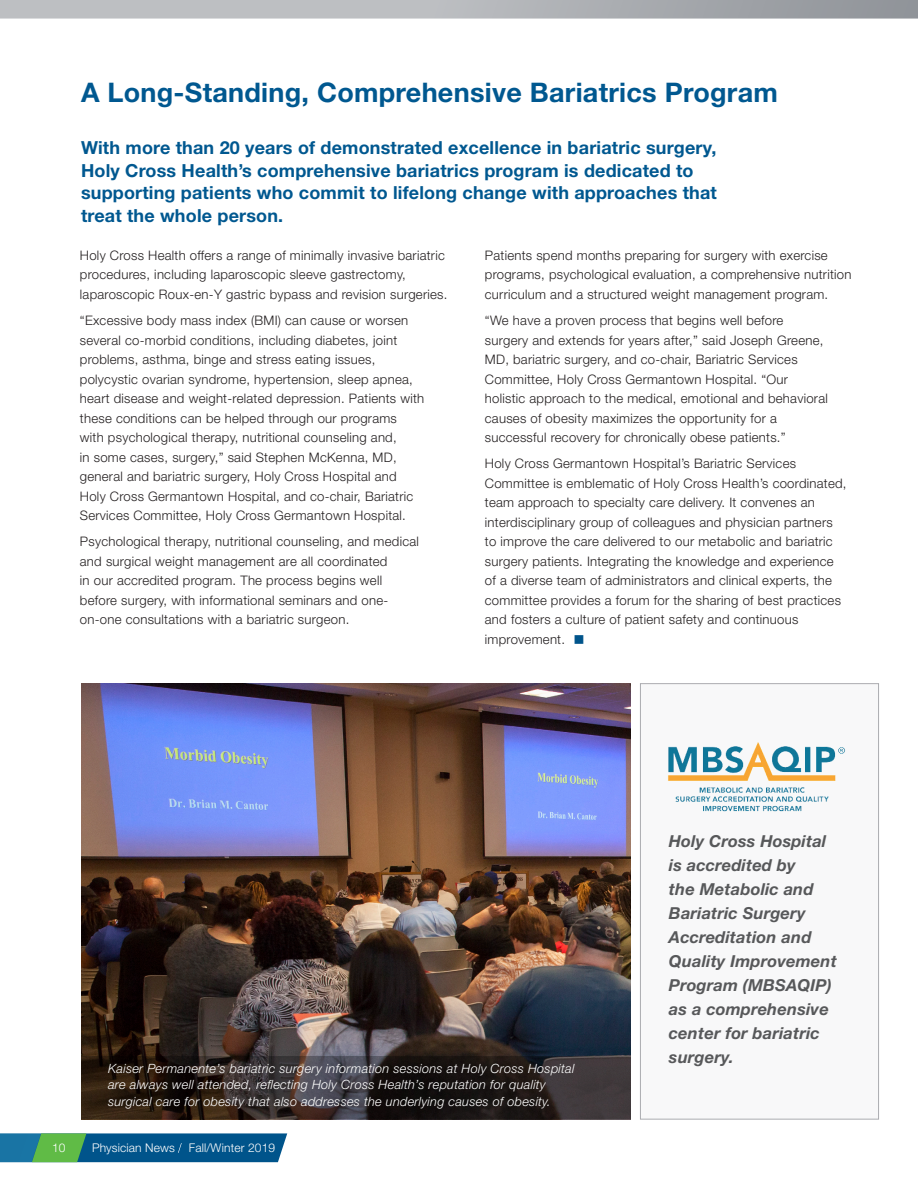
<style>
.page{position:relative;width:918px;height:1188px;background:#fff}
.page>*{position:absolute;margin:0;border:0;box-sizing:border-box;transform-origin:0 0}
.t1{font:700 27px "Helvetica Neue LT Std";letter-spacing:.01em;color:#005890}
.t2{font:700 18px/22.5px "Helvetica Neue LT Std";letter-spacing:.01em;color:#005890}
.body{font:italic 700 16.5px/24px "Helvetica Neue LT Std";letter-spacing:.01em;color:#57585a}
.body-2{font:300 13.2px/19.5px "Helvetica Neue LT Std";letter-spacing:.02em;color:#231f20}
.t3{font:italic 300 12.75px/16.5px "Helvetica Neue LT Std";letter-spacing:.02em;color:#fff}
.t4{font:300 12px "Helvetica Neue LT Std";letter-spacing:.01em;color:#fff}
.s1{color:#00548b}
</style>
<div class="page">
<svg style="left:0;top:1133px;width:287px;height:29px;background:#196d86"></svg>
<div style="left:640px;top:683px;width:239px;height:437px;background:#f8f8f9;border:1px solid #abacb0"></div>
<img style="left:668px;top:742px;width:178px;height:70px">
<img style="left:81px;top:684px;width:550px;height:373px">
<svg style="left:0;top:0;width:918px;height:19px;background:#b2b4b8"></svg>
<svg style="left:81px;top:1057px;width:550px;height:62px;background:#2c2422"></svg>
<p class="t1" style="left:81px;top:76px;width:698px">A Long-Standing, Comprehensive Bariatrics Program</p>
<p class="t2" style="left:81px;top:136px;width:637px">With more than 20 years of demonstrated excellence in bariatric surgery, Holy Cross Health’s comprehensive bariatrics program is dedicated to supporting patients who commit to lifelong change with approaches that treat the whole person.</p>
<p class="body-2" style="left:80px;top:245px;width:369px">Holy Cross Health offers a range of minimally invasive bariatric procedures, including laparoscopic sleeve gastrectomy, laparoscopic Roux-en-Y gastric bypass and revision surgeries.</p>
<p class="body-2" style="left:80px;top:310px;width:346px">“Excessive body mass index (BMI) can cause or worsen several co-morbid conditions, including diabetes, joint problems, asthma, binge and stress eating issues, polycystic ovarian syndrome, hypertension, sleep apnea, heart disease and weight-related depression. Patients with these conditions can be helped through our programs<br>with psychological therapy, nutritional counseling and,<br>in some cases, surgery,” said Stephen McKenna, MD, general and bariatric surgery, Holy Cross Hospital and Holy Cross Germantown Hospital, and co-chair, Bariatric Services Committee, Holy Cross Germantown Hospital.</p>
<p class="body-2" style="left:80px;top:532px;width:341px">Psychological therapy, nutritional counseling, and medical and surgical weight management are all coordinated<br>in our accredited program. The process begins well before surgery, with informational seminars and one&shy;on-one consultations with a bariatric surgeon.</p>
<p class="body-2" style="left:485px;top:245px;width:368px">Patients spend months preparing for surgery with exercise programs, psychological evaluation, a comprehensive nutrition curriculum and a structured weight management program.</p>
<p class="body-2" style="left:485px;top:310px;width:344px">“We have a proven process that begins well before surgery and extends for years after,” said Joseph Greene, MD, bariatric surgery, and co-chair, Bariatric Services Committee, Holy Cross Germantown Hospital. “Our holistic approach to the medical, emotional and behavioral causes of obesity maximizes the opportunity for a successful recovery for chronically obese patients.”</p>
<p class="body-2" style="left:485px;top:454px;width:363px">Holy Cross Germantown Hospital’s Bariatric Services Committee is emblematic of Holy Cross Health’s coordinated, team approach to specialty care delivery. It convenes an interdisciplinary group of colleagues and physician partners to improve the care delivered to our metabolic and bariatric surgery patients. Integrating the knowledge and experience of a diverse team of administrators and clinical experts, the committee provides a forum for the sharing of best practices and fosters a culture of patient safety and continuous improvement. <span class="s1">■</span></p>
<p class="t3" style="left:108px;top:1060px;width:468px">Kaiser Permanente’s bariatric surgery information sessions at Holy Cross Hospital are always well attended, reflecting Holy Cross Health’s reputation for quality surgical care for obesity that also addresses the underlying causes of obesity.</p>
<p class="t4" style="left:52px;top:1140px;width:15px">10</p>
<p class="t4" style="left:92px;top:1140px;width:185px">Physician News Fall/Winter 2019</p>
<p class="body" style="left:669px;top:829px;width:169px">Holy Cross Hospital is accredited by<br>the Metabolic and<br>Bariatric Surgery<br>Accreditation and<br>Quality Improvement<br>Program (MBSAQIP) as a comprehensive center for bariatric surgery.</p>
</div>
